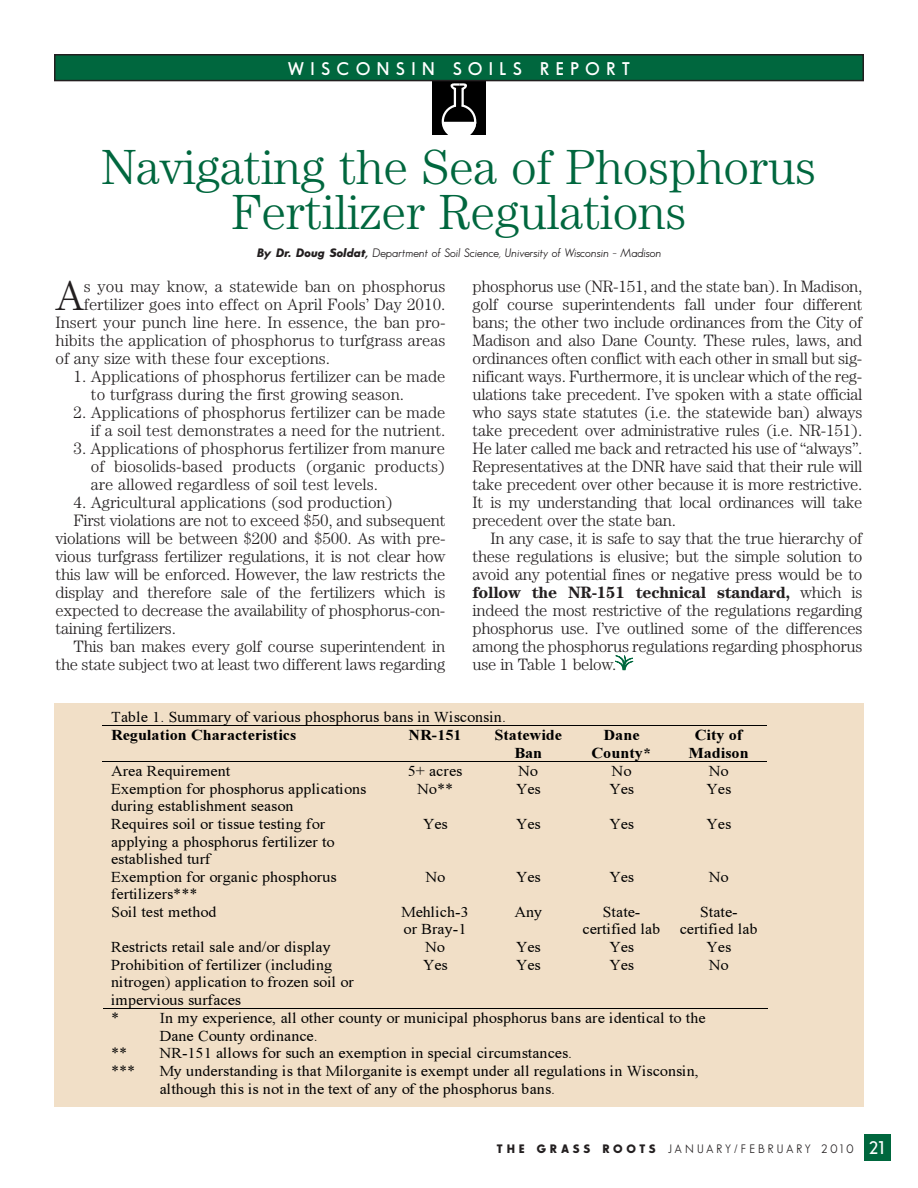
<style>
.page{position:relative;width:918px;height:1188px;background:#fff}
.page>*{position:absolute;margin:0;border:0;box-sizing:border-box;transform-origin:0 0}
.t1{font:300 49.5px/45px "Century";letter-spacing:-.005em;color:#00673e;text-align:center}
.t2{font:300 42.6px "Century";color:#231f20}
.t3{font:600 18px "Sans Serif FLF";letter-spacing:.355em;color:#fff}
.t4{font:300 16.5px/18px "Century";letter-spacing:-.015em;color:#231f20}
.t5{font:700 16.5px "Century";letter-spacing:-.015em;color:#231f20}
.t6{font:15.3px/17.4px "Times New Roman PSMT+T42+SCCFYK";color:#000;scale:1.06 1}
.t7{font:15.3px/17.7px "Times New Roman PS Bold MT+T42+DXNLOR";color:#000;text-align:center;scale:1.06 1}
.t8{font:italic 12px "Sans Serif FLF";color:#231f20}
.t9{font:12px "Sans Serif FLF";letter-spacing:.22em;color:#231f20}
.s1{font-weight:700}
.s2{font-weight:300}
.s3{font-family:"Times New Roman PS Bold MT+T42+DXNLOR"}
.s4{font-weight:600;font-size:18px;color:#fff}
</style>
<div class="page">
<div style="left:864px;top:1134px;width:27px;height:27px;background:#00673e"></div>
<div style="left:432px;top:81px;width:54px;height:53px;background:#000"></div>
<svg style="left:441px;top:83px;width:36px;height:52px"></svg>
<div style="left:55px;top:55px;width:808px;height:26px;background:#00673e"></div>
<div style="left:54px;top:54px;width:810px;height:27px;border:2px solid #231f20"></div>
<svg style="left:615px;top:655px;width:18px;height:15px"></svg>
<div style="left:54px;top:703px;width:810px;height:404px;background:#f1dfc7"></div>
<hr style="left:103px;top:725px;width:664px;height:1px;background:#000">
<hr style="left:103px;top:762px;width:664px;height:1px;background:#000">
<hr style="left:103px;top:1008px;width:283px;height:1px;background:#000">
<hr style="left:386px;top:1008px;width:98px;height:1px;background:#000">
<hr style="left:483px;top:1008px;width:90px;height:1px;background:#000">
<hr style="left:572px;top:1008px;width:98px;height:1px;background:#000">
<hr style="left:669px;top:1008px;width:98px;height:1px;background:#000">
<p class="t3" style="left:288px;top:61px;width:344px">WISCONSIN SOILS REPORT</p>
<p class="t1" style="left:102px;top:149px;width:716px">Navigating the Sea of Phosphorus<br>Fertilizer Regulations</p>
<p class="t8" style="left:257px;top:248px;width:406px"><span class="s1">By Dr. Doug Soldat,</span> Department of Soil Science, University of Wisconsin – Madison</p>
<p class="t2" style="left:55px;top:280px;width:30px">A</p>
<p class="t4" style="left:84px;top:278px;width:363px">s you may know, a statewide ban on phosphorus</p>
<p class="t4" style="left:84px;top:296px;width:363px">fertilizer goes into effect on April Fools’ Day 2010.</p>
<p class="t4" style="left:56px;top:314px;width:392px">Insert your punch line here. In essence, the ban pro-</p>
<p class="t4" style="left:56px;top:332px;width:392px">hibits the application of phosphorus to turfgrass areas</p>
<p class="t4" style="left:56px;top:350px;width:276px">of any size with these four exceptions.</p>
<p class="t4" style="left:91px;top:368px;width:356px;text-indent:-17px">1. Applications of phosphorus fertilizer can be made to turfgrass during the first growing season.</p>
<p class="t4" style="left:74px;top:404px;width:373px;text-align:right">2. Applications of phosphorus fertilizer can be made if a soil test demonstrates a need for the nutrient.</p>
<p class="t4" style="left:91px;top:440px;width:356px;text-align:justify;text-indent:-17px">3. Applications of phosphorus fertilizer from manure of biosolids-based products (organic products) are allowed regardless of soil test levels.</p>
<p class="t4" style="left:74px;top:494px;width:321px">4. Agricultural applications (sod production)</p>
<p class="t4" style="left:74px;top:512px;width:373px">First violations are not to exceed $50, and subsequent</p>
<p class="t4" style="left:56px;top:530px;width:391px">violations will be between $200 and $500. As with pre-</p>
<p class="t4" style="left:56px;top:548px;width:392px">vious turfgrass fertilizer regulations, it is not clear how</p>
<p class="t4" style="left:56px;top:566px;width:391px">this law will be enforced. However, the law restricts the</p>
<p class="t4" style="left:56px;top:584px;width:391px">display and therefore sale of the fertilizers which is</p>
<p class="t4" style="left:56px;top:602px;width:391px">expected to decrease the availability of phosphorus-con-</p>
<p class="t4" style="left:56px;top:620px;width:122px">taining fertilizers.</p>
<p class="t4" style="left:74px;top:638px;width:373px">This ban makes every golf course superintendent in</p>
<p class="t4" style="left:56px;top:656px;width:391px">the state subject two at least two different laws regarding</p>
<p class="t4" style="left:472px;top:278px;width:392px">phosphorus use (NR-151, and the state ban). In Madison,</p>
<p class="t4" style="left:472px;top:296px;width:391px">golf course superintendents fall under four different</p>
<p class="t4" style="left:472px;top:314px;width:391px">bans; the other two include ordinances from the City of</p>
<p class="t4" style="left:472px;top:332px;width:391px">Madison and also Dane County. These rules, laws, and</p>
<p class="t4" style="left:472px;top:350px;width:391px">ordinances often conflict with each other in small but sig-</p>
<p class="t4" style="left:472px;top:368px;width:391px">nificant ways. Furthermore, it is unclear which of the reg-</p>
<p class="t4" style="left:472px;top:386px;width:391px">ulations take precedent. I’ve spoken with a state official</p>
<p class="t4" style="left:472px;top:404px;width:391px">who says state statutes (i.e. the statewide ban) always</p>
<p class="t4" style="left:472px;top:422px;width:391px">take precedent over administrative rules (i.e. NR-151).</p>
<p class="t4" style="left:472px;top:440px;width:391px">He later called me back and retracted his use of “always”.</p>
<p class="t4" style="left:472px;top:458px;width:391px">Representatives at the DNR have said that their rule will</p>
<p class="t4" style="left:472px;top:476px;width:391px">take precedent over other because it is more restrictive.</p>
<p class="t4" style="left:472px;top:494px;width:391px">It is my understanding that local ordinances will take</p>
<p class="t4" style="left:472px;top:512px;width:205px">precedent over the state ban.</p>
<p class="t4" style="left:491px;top:530px;width:373px">In any case, it is safe to say that the true hierarchy of</p>
<p class="t4" style="left:472px;top:548px;width:392px">these regulations is elusive; but the simple solution to</p>
<p class="t4" style="left:472px;top:566px;width:391px">avoid any potential fines or negative press would be to</p>
<p class="t5" style="left:472px;top:586px;width:392px">follow the NR-151 technical standard, <span class="s2">which is</span></p>
<p class="t4" style="left:472px;top:602px;width:391px">indeed the most restrictive of the regulations regarding</p>
<p class="t4" style="left:472px;top:620px;width:391px">phosphorus use. I’ve outlined some of the differences</p>
<p class="t4" style="left:472px;top:638px;width:391px">among the phosphorus regulations regarding phosphorus</p>
<p class="t4" style="left:472px;top:656px;width:145px">use in Table 1 below.</p>
<p class="t6" style="left:111px;top:709px;width:374px;line-height:18px">Table 1. Summary of various phosphorus bans in Wisconsin.<br><span class="s3">Regulation Characteristics</span></p>
<p class="t7" style="left:409px;top:728px;width:52px">NR-151</p>
<p class="t7" style="left:494px;top:728px;width:65px">Statewide<br>Ban</p>
<p class="t7" style="left:592px;top:728px;width:58px">Dane<br>County*</p>
<p class="t7" style="left:688px;top:728px;width:58px">City of<br>Madison</p>
<p class="t6" style="left:111px;top:764px;width:114px">Area Requirement</p>
<p class="t6" style="left:408px;top:764px;width:53px">5+ acres</p>
<p class="t6" style="left:518px;top:764px;width:20px">No</p>
<p class="t6" style="left:612px;top:764px;width:20px">No</p>
<p class="t6" style="left:709px;top:764px;width:20px">No</p>
<p class="t6" style="left:111px;top:781px;width:243px">Exemption for phosphorus applications during establishment season</p>
<p class="t6" style="left:417px;top:781px;width:35px">No**</p>
<p class="t6" style="left:516px;top:781px;width:25px">Yes</p>
<p class="t6" style="left:609px;top:781px;width:25px">Yes</p>
<p class="t6" style="left:706px;top:781px;width:25px">Yes</p>
<p class="t6" style="left:111px;top:816px;width:212px">Requires soil or tissue testing for applying a phosphorus fertilizer to established turf</p>
<p class="t6" style="left:423px;top:816px;width:25px">Yes</p>
<p class="t6" style="left:516px;top:816px;width:25px">Yes</p>
<p class="t6" style="left:609px;top:816px;width:25px">Yes</p>
<p class="t6" style="left:706px;top:816px;width:25px">Yes</p>
<p class="t6" style="left:111px;top:869px;width:214px">Exemption for organic phosphorus fertilizers***</p>
<p class="t6" style="left:425px;top:869px;width:20px">No</p>
<p class="t6" style="left:516px;top:869px;width:25px">Yes</p>
<p class="t6" style="left:609px;top:869px;width:25px">Yes</p>
<p class="t6" style="left:709px;top:869px;width:20px">No</p>
<p class="t6" style="left:111px;top:905px;width:101px">Soil test method</p>
<p class="t6" style="left:401px;top:905px;width:65px">Mehlich-3 or Bray-1</p>
<p class="t6" style="left:514px;top:905px;width:28px">Any</p>
<p class="t6" style="left:582px;top:905px;width:75px;text-align:center">State&shy;certified lab</p>
<p class="t6" style="left:680px;top:905px;width:75px;text-align:center">State&shy;certified lab</p>
<p class="t6" style="left:111px;top:940px;width:209px">Restricts retail sale and/or display</p>
<p class="t6" style="left:425px;top:940px;width:20px">No</p>
<p class="t6" style="left:516px;top:940px;width:25px">Yes</p>
<p class="t6" style="left:609px;top:940px;width:25px">Yes</p>
<p class="t6" style="left:706px;top:940px;width:25px">Yes</p>
<p class="t6" style="left:111px;top:957px;width:230px">Prohibition of fertilizer (including nitrogen) application to frozen soil or impervious surfaces</p>
<p class="t6" style="left:423px;top:957px;width:25px">Yes</p>
<p class="t6" style="left:516px;top:957px;width:25px">Yes</p>
<p class="t6" style="left:609px;top:957px;width:25px">Yes</p>
<p class="t6" style="left:709px;top:957px;width:20px">No</p>
<p class="t6" style="left:111px;top:1011px;width:9px">*</p>
<p class="t6" style="left:160px;top:1011px;width:517px">In my experience, all other county or municipal phosphorus bans are identical to the<br>Dane County ordinance.</p>
<p class="t6" style="left:111px;top:1046px;width:17px">**</p>
<p class="t6" style="left:160px;top:1046px;width:391px">NR-151 allows for such an exemption in special circumstances.</p>
<p class="t6" style="left:111px;top:1063px;width:24px">***</p>
<p class="t6" style="left:160px;top:1063px;width:510px">My understanding is that Milorganite is exempt under all regulations in Wisconsin, although this is not in the text of any of the phosphorus bans.</p>
<p class="t9" style="left:497px;top:1144px;width:392px"><span class="s1">THE GRASS ROOTS</span> JANUARY/FEBRUARY 2010 <span class="s4">21</span></p>
</div>
